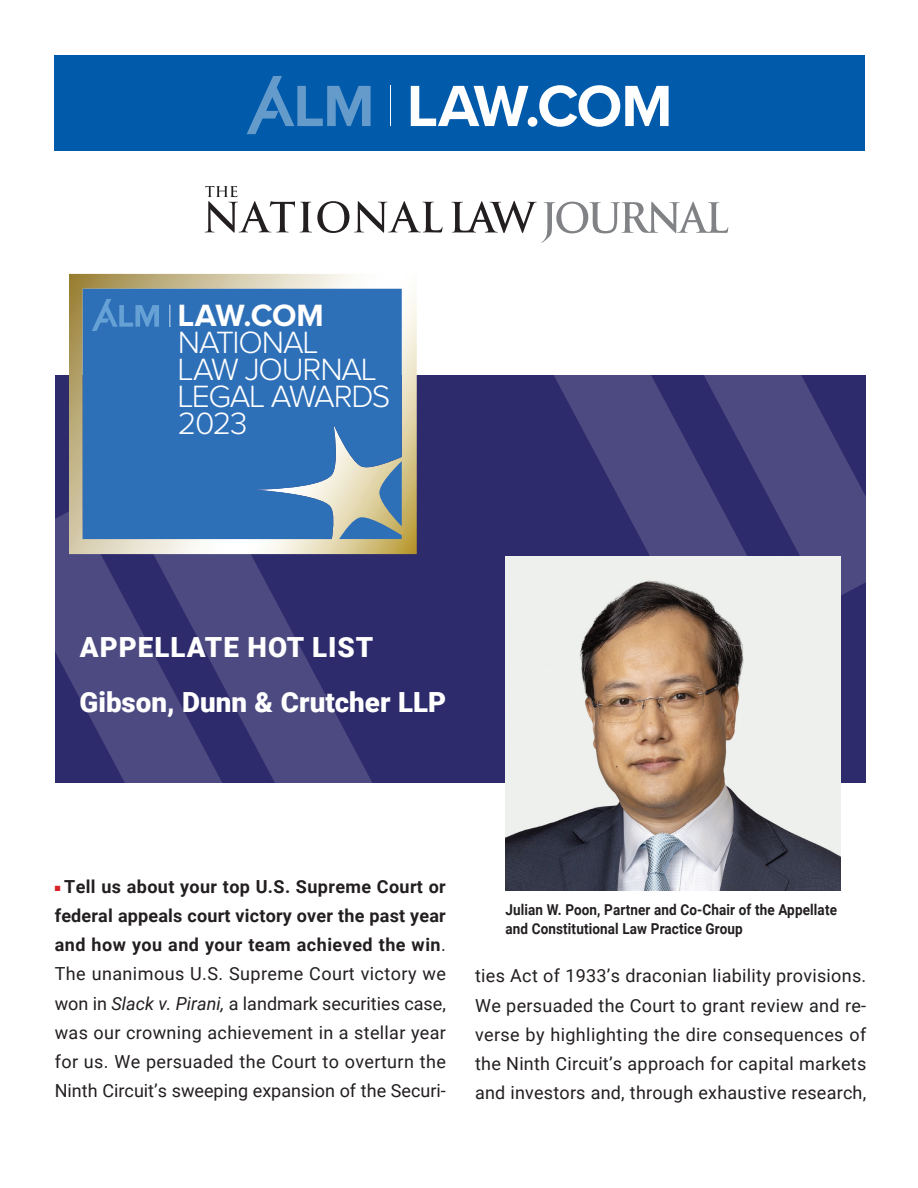
<style>
.page{position:relative;width:918px;height:1188px;background:#fff}
.page>*{position:absolute;margin:0;border:0;box-sizing:border-box;transform-origin:0 0}
.t1{font:300 31.95px/26.8px "Proxima Nova";letter-spacing:-.04em;color:#fff}
.t2{font:700 31.95px "Proxima Nova";letter-spacing:-.01em;color:#fff}
.t3{font:900 27.75px/55.8px "Roboto";color:#fff}
.t4{font:18px/29.2px "Roboto";letter-spacing:.01em;color:#231f20;text-align:justify}
.t5{font:700 15px/19.2px "Roboto";letter-spacing:.01em;color:#231f20;scale:.9 1}
.s1{color:#da2128}
.s2{font-weight:700}
.s3{font-style:italic}
</style>
<div class="page">
<svg style="left:786px;top:55px;width:79px;height:96px"></svg>
<div style="left:56px;top:375px;width:810px;height:408px;background:#2d2b6b"></div>
<div style="left:54px;top:56px;width:810px;height:95px;background:#015aaa"></div>
<hr style="left:391px;top:86px;width:1px;height:40px;background:#fff">
<svg style="left:247px;top:77px;width:124px;height:57px"></svg>
<svg style="left:411px;top:86px;width:117px;height:40px"></svg>
<div style="left:528px;top:117px;width:9px;height:10px;background:#fff;border-radius:50%"></div>
<svg style="left:539px;top:85px;width:130px;height:42px"></svg>
<svg style="left:232px;top:554px;width:143px;height:229px;fill:#47457d"></svg>
<svg style="left:55px;top:508px;width:177px;height:275px;fill:#4c4a81"></svg>
<svg style="left:759px;top:375px;width:107px;height:229px;fill:#4c4a81"></svg>
<svg style="left:554px;top:227px;width:205px;height:329px"></svg>
<svg style="left:452px;top:201px;width:276px;height:42px"></svg>
<svg style="left:205px;top:186px;width:238px;height:47px"></svg>
<img style="left:505px;top:556px;width:335px;height:335px">
<svg style="left:69px;top:274px;width:348px;height:280px;background:#d5cba8"></svg>
<div style="left:83px;top:289px;width:319px;height:250px;background:#2e70b8"></div>
<svg style="left:170px;top:305px;width:1px;height:22px"></svg>
<svg style="left:92px;top:299px;width:67px;height:32px;background:#4181c2"></svg>
<h1 class="t2" style="left:178px;top:301px;width:147px">LAW.COM</h1>
<h1 class="t1" style="left:178px;top:331px;width:214px">NATIONAL<br>LAW JOURNAL<br>LEGAL AWARDS<br>2023</h1>
<h2 class="t3" style="left:79px;top:618px;width:335px">Appellate Hot List<br>Gibson, Dunn &amp; Crutcher LLP</h2>
<p class="t4" style="left:55px;top:871px;width:393px"><span class="s1">■</span> <span class="s2">Tell us about your top U.S. Supreme Court or federal appeals court victory over the past year and how you and your team achieved the win</span>.<br>The unanimous U.S. Supreme Court victory we won in <span class="s3">Slack v. Pirani,</span> a landmark securities case, was our crowning achievement in a stellar year for us. We persuaded the Court to overturn the Ninth Circuit’s sweeping expansion of the Securi-</p>
<p class="t5" style="left:505px;top:900px;width:370px">Julian W. Poon, Partner and Co-Chair of the Appellate and Constitutional Law Practice Group</p>
<p class="t4" style="left:475px;top:961px;width:393px">ties Act of 1933’s draconian liability provisions.<br>We persuaded the Court to grant review and re&shy;verse by highlighting the dire consequences of the Ninth Circuit’s approach for capital markets and investors and, through exhaustive research,</p>
</div>
